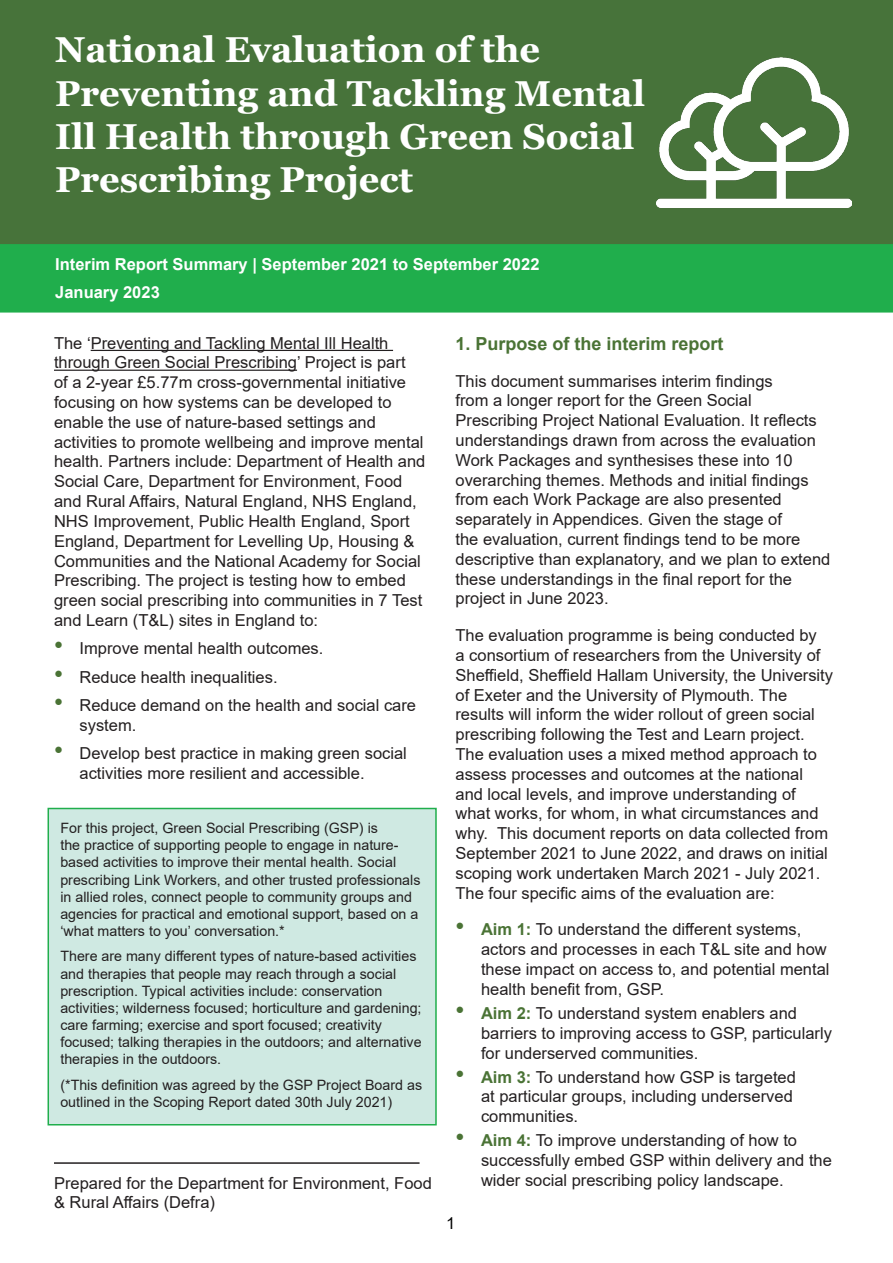
<style>
.page{position:relative;width:893px;height:1263px;background:#fff}
.page>*{position:absolute;margin:0;border:0;box-sizing:border-box;transform-origin:0 0}
.t1{font:700 36px/43.2px "Georgia";color:#fff}
.t2{font:700 18px "Arial";color:#4a7335}
.t3{font:16.5px/19.8px "Arial";color:#231f20}
.t4{font:700 16.5px/28.3px "Arial";color:#fff}
.t5{font:16.5px "Arial";color:#000}
.t6{font:14.25px/17.1px "Arial";color:#231f20}
.s1{font-size:25.5px;color:#4a7335}
.s2{font-weight:700;color:#4a7335}
</style>
<div class="page">
<div style="left:1px;top:1px;width:891px;height:260px;background:#47733a"></div>
<div style="left:1px;top:245px;width:891px;height:67px;background:#20ae4c"></div>
<div style="left:0;top:244px;width:893px;height:69px;border:2px solid #20ae4c"></div>
<img style="left:656px;top:57px;width:195px;height:151px">
<hr style="left:54px;top:1162px;width:366px;height:2px;background:#231f20">
<hr style="left:91px;top:350px;width:302px;height:1px;background:#231f20">
<hr style="left:54px;top:370px;width:243px;height:1px;background:#231f20">
<div style="left:48px;top:808px;width:388px;height:317px;background:#cfe9e2"></div>
<div style="left:48px;top:808px;width:389px;height:317px;border:2px solid #20ae4c"></div>
<h1 class="t1" style="left:55px;top:31px;width:591px">National Evaluation of the<br>Preventing and Tackling Mental<br>Ill Health through Green Social<br>Prescribing Project</h1>
<p class="t4" style="left:55px;top:252px;width:486px">Interim Report Summary | September 2021 to September 2022<br>January 2023</p>
<p class="t3" style="left:54px;top:334px;width:373px">The ‘Preventing and Tackling Mental Ill Health through Green Social Prescribing’ Project is part<br>of a 2-year £5.77m cross-governmental initiative focusing on how systems can be developed to enable the use of nature-based settings and activities to promote wellbeing and improve mental health. Partners include: Department of Health and Social Care, Department for Environment, Food and Rural Affairs, Natural England, NHS England, NHS Improvement, Public Health England, Sport England, Department for Levelling Up, Housing &amp; Communities and the National Academy for Social Prescribing. The project is testing how to embed green social prescribing into communities in 7 Test and Learn (T&amp;L) sites in England to:</p>
<p class="t3" style="left:54px;top:638px;width:271px"><span class="s1">•</span> Improve mental health outcomes.</p>
<p class="t3" style="left:54px;top:667px;width:225px"><span class="s1">•</span> Reduce health inequalities.</p>
<p class="t3" style="left:80px;top:696px;width:338px;text-indent:-26px"><span class="s1">•</span> Reduce demand on the health and social care system.</p>
<p class="t3" style="left:80px;top:743px;width:329px;text-indent:-26px"><span class="s1">•</span> Develop best practice in making green social activities more resilient and accessible.</p>
<p class="t6" style="left:60px;top:819px;width:362px">For this project, Green Social Prescribing (GSP) is<br>the practice of supporting people to engage in nature&shy;based activities to improve their mental health. Social prescribing Link Workers, and other trusted professionals in allied roles, connect people to community groups and agencies for practical and emotional support, based on a ‘what matters to you’ conversation.*</p>
<p class="t6" style="left:60px;top:948px;width:363px">There are many different types of nature-based activities and therapies that people may reach through a social prescription. Typical activities include: conservation activities; wilderness focused; horticulture and gardening; care farming; exercise and sport focused; creativity focused; talking therapies in the outdoors; and alternative therapies in the outdoors.</p>
<p class="t6" style="left:60px;top:1076px;width:363px">(*This definition was agreed by the GSP Project Board as outlined in the Scoping Report dated 30th July 2021)</p>
<p class="t3" style="left:54px;top:1174px;width:379px">Prepared for the Department for Environment, Food &amp; Rural Affairs (Defra)</p>
<p class="t2" style="left:455px;top:337px;width:270px">1. Purpose of the interim report</p>
<p class="t3" style="left:455px;top:371px;width:376px">This document summarises interim findings<br>from a longer report for the Green Social Prescribing Project National Evaluation. It reflects understandings drawn from across the evaluation Work Packages and synthesises these into 10 overarching themes. Methods and initial findings from each Work Package are also presented separately in Appendices. Given the stage of<br>the evaluation, current findings tend to be more descriptive than explanatory, and we plan to extend these understandings in the final report for the project in June 2023.</p>
<p class="t3" style="left:455px;top:625px;width:379px">The evaluation programme is being conducted by<br>a consortium of researchers from the University of Sheffield, Sheffield Hallam University, the University of Exeter and the University of Plymouth. The results will inform the wider rollout of green social prescribing following the Test and Learn project.<br>The evaluation uses a mixed method approach to assess processes and outcomes at the national and local levels, and improve understanding of what works, for whom, in what circumstances and why. This document reports on data collected from September 2021 to June 2022, and draws on initial scoping work undertaken March 2021 - July 2021.<br>The four specific aims of the evaluation are:</p>
<p class="t3" style="left:481px;top:920px;width:350px;text-indent:-26px"><span class="s1">•</span> <span class="s2">Aim 1:</span> To understand the different systems, actors and processes in each T&amp;L site and how these impact on access to, and potential mental health benefit from, GSP.</p>
<p class="t3" style="left:481px;top:1003px;width:352px;text-indent:-26px"><span class="s1">•</span> <span class="s2">Aim 2:</span> To understand system enablers and barriers to improving access to GSP, particularly for underserved communities.</p>
<p class="t3" style="left:481px;top:1067px;width:316px;text-indent:-26px"><span class="s1">•</span> <span class="s2">Aim 3:</span> To understand how GSP is targeted at particular groups, including underserved communities.</p>
<p class="t3" style="left:481px;top:1130px;width:352px;text-indent:-26px"><span class="s1">•</span> <span class="s2">Aim 4:</span> To improve understanding of how to successfully embed GSP within delivery and the wider social prescribing policy landscape.</p>
<p class="t5" style="left:446px;top:1217px;width:11px">1</p>
</div>
